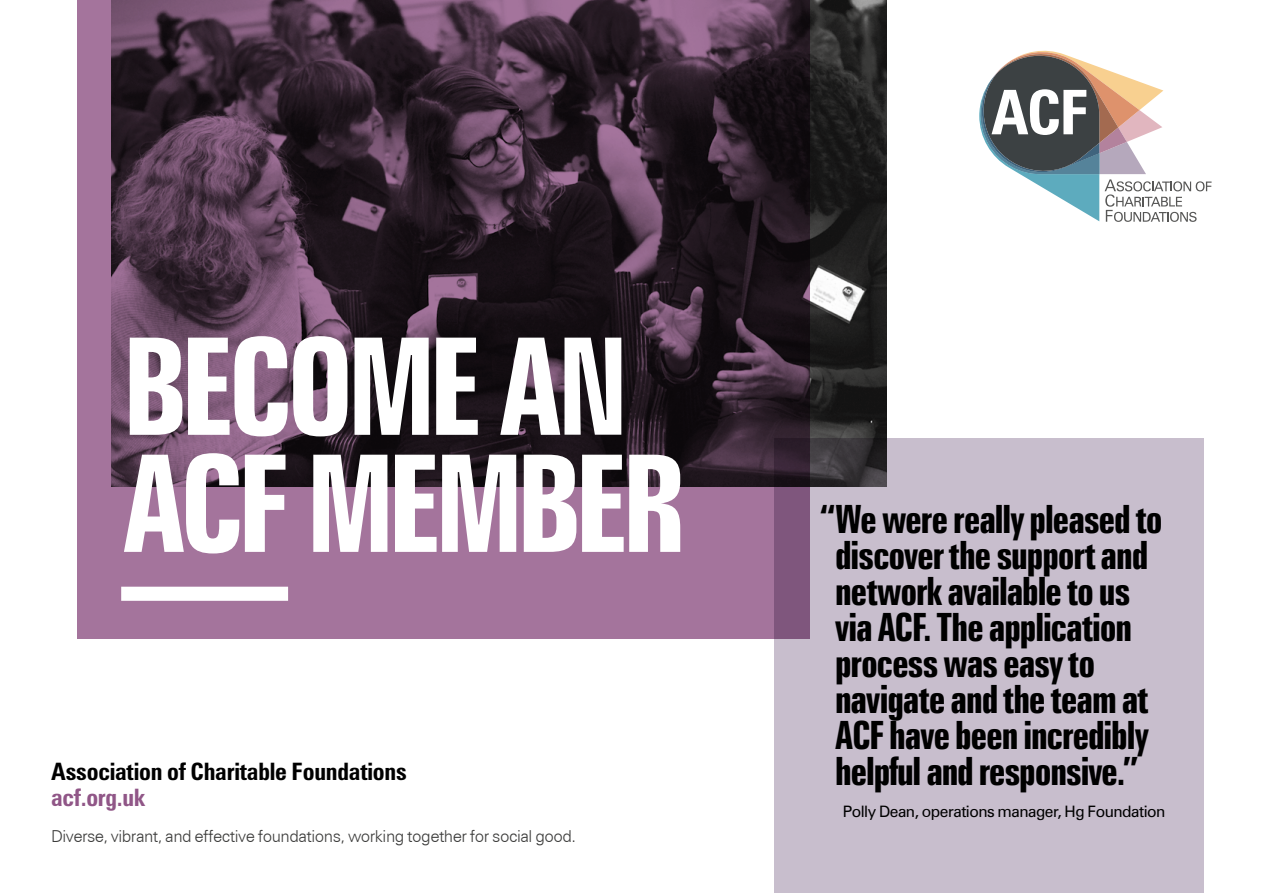
<style>
.page{position:relative;width:1263px;height:893px;background:#fff}
.page>*{position:absolute;margin:0;border:0;box-sizing:border-box;transform-origin:0 0}
.t1{font:700 extra-condensed 135px/117px "Zurich BT";letter-spacing:-.04em;color:#fff}
.t2{font:700 extra-condensed 39px/36px "Zurich BT";letter-spacing:-.03em;color:#000}
.t3{font:700 condensed 24px "Zurich BT";letter-spacing:-.01em;color:#000}
.t4{font:700 condensed 24px "Zurich BT";letter-spacing:-.015em;color:#905687}
.t5{font:300 16.5px "Zurich BT";letter-spacing:-.03em;color:#3c3c3b}
.t6{font:15.75px "Zurich BT";letter-spacing:-.03em;color:#000}
.s1{font-style:inherit}
</style>
<div class="page">
<div style="left:78px;top:0;width:732px;height:639px;background:#a4749c"></div>
<svg style="left:979px;top:51px;width:232px;height:171px"></svg>
<img style="left:111px;top:0;width:775px;height:486px">
<div style="left:775px;top:438px;width:429px;height:455px;background:#c8becd"></div>
<div style="left:121px;top:587px;width:167px;height:14px;background:#fff"></div>
<h1 class="t1" style="left:123px;top:330px;width:565px">BECOME AN<br>ACF MEMBER</h1>
<p class="t3" style="left:51px;top:757px;width:357px">Association of Charitable Foundations</p>
<p class="t4" style="left:51px;top:783px;width:96px">acf.org.uk</p>
<p class="t5" style="left:51px;top:826px;width:526px">Diverse, vibrant, and effective foundations, working together for social good.</p>
<p class="t2" style="left:835px;top:502px;width:329px;text-indent:-15px">“We were really pleased to discover the support and network available to us via ACF. The application process was easy to navigate and the team at<br>ACF have been incredibly helpful and responsive.”</p>
<p class="t6" style="left:843px;top:802px;width:324px">Polly Dean, <span class="s1">o</span>perations <span class="s1">m</span>anager, Hg Foundation</p>
</div>
